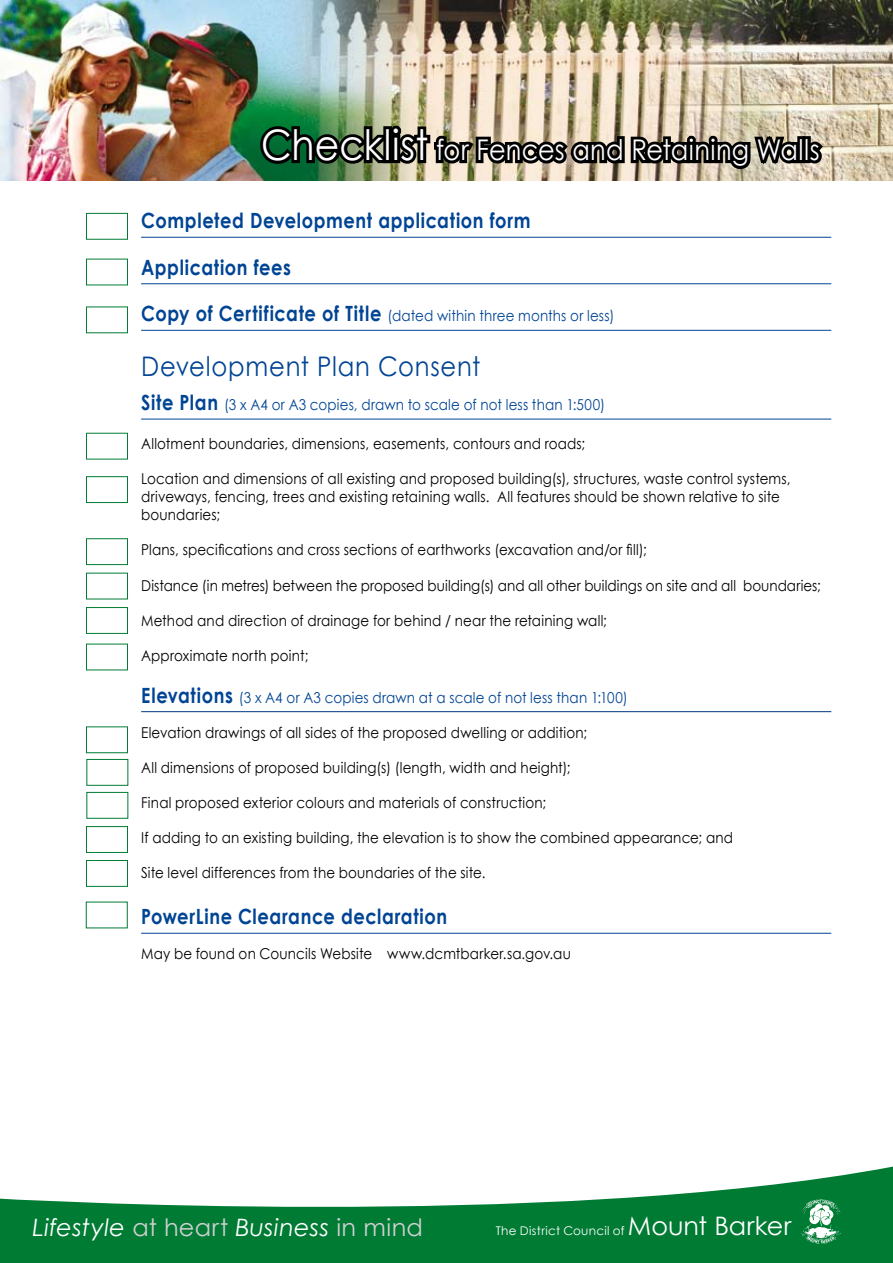
<style>
.page{position:relative;width:893px;height:1263px;background:#fff}
.page>*{position:absolute;margin:0;border:0;box-sizing:border-box;transform-origin:0 0}
.t1{font:28.5px "Century Gothic";letter-spacing:.01em;color:#fff;scale:.9 1}
.t2{font:27px "Century Gothic";letter-spacing:.03em;color:#004494;scale:.9 1}
.t3{font:italic 24px "Century Gothic";letter-spacing:.015em;color:#fff}
.t4{font:700 21px "Century Gothic";letter-spacing:.035em;color:#004494;scale:.85 1}
.t5{font:15px/18px "Century Gothic";letter-spacing:.01em;color:#000;scale:.9 1}
.t6{font:15px "Century Gothic";letter-spacing:.01em;color:#004494;scale:.9 1}
.t7{font:12px "Century Gothic";letter-spacing:.02em;color:#fff}
.s1{font-size:42px}
.s2{font-weight:700;font-size:21px}
.s3{font-style:normal;color:#cfd0d1}
.s4{font-size:25.5px}
</style>
<div class="page">
<img style="left:0;top:0;width:893px;height:181px">
<img style="left:256px;top:120px;width:571px;height:55px">
<hr style="left:141px;top:237px;width:690px;height:1px;background:#004494">
<hr style="left:141px;top:283px;width:690px;height:1px;background:#004494">
<hr style="left:141px;top:330px;width:690px;height:1px;background:#004494">
<hr style="left:141px;top:419px;width:690px;height:1px;background:#004494">
<hr style="left:141px;top:711px;width:690px;height:1px;background:#003882">
<hr style="left:141px;top:933px;width:690px;height:1px;background:#004494">
<div style="left:86px;top:307px;width:42px;height:26px;border:1px solid #007b34"></div>
<div style="left:86px;top:259px;width:42px;height:26px;border:1px solid #007b34"></div>
<div style="left:86px;top:213px;width:42px;height:27px;border:1px solid #007b34"></div>
<div style="left:86px;top:433px;width:42px;height:26px;border:1px solid #007b34"></div>
<div style="left:86px;top:476px;width:42px;height:27px;border:1px solid #007b34"></div>
<div style="left:86px;top:538px;width:42px;height:27px;border:1px solid #007b34"></div>
<div style="left:86px;top:573px;width:42px;height:26px;border:1px solid #007b34"></div>
<div style="left:86px;top:607px;width:42px;height:27px;border:1px solid #007b34"></div>
<div style="left:86px;top:644px;width:42px;height:26px;border:1px solid #007b34"></div>
<div style="left:86px;top:726px;width:42px;height:27px;border:1px solid #007b34"></div>
<div style="left:86px;top:792px;width:42px;height:27px;border:1px solid #007b34"></div>
<div style="left:86px;top:826px;width:42px;height:27px;border:1px solid #007b34"></div>
<div style="left:86px;top:860px;width:42px;height:27px;border:1px solid #007b34"></div>
<div style="left:86px;top:759px;width:42px;height:27px;border:1px solid #007b34"></div>
<svg style="left:0;top:1166px;width:893px;height:97px;fill:#007b34"></svg>
<img style="left:801px;top:1200px;width:40px;height:43px">
<h1 class="t1" style="left:261px;top:130px;width:622px"><span class="s1">Checklist</span> for Fences and Retaining Walls</h1>
<h3 class="t4" style="left:141px;top:205px;width:460px">Completed Development application form</h3>
<h3 class="t4" style="left:141px;top:251px;width:178px">Application fees</h3>
<p class="t6" style="left:141px;top:305px;width:527px"><span class="s2">Copy of Certificate of Title</span> (dated within three months or less)</p>
<h2 class="t2" style="left:141px;top:348px;width:378px">Development Plan Consent</h2>
<p class="t6" style="left:141px;top:394px;width:517px"><span class="s2">Site Plan</span> (3 x A4 or A3 copies, drawn to scale of not less than 1:500)</p>
<p class="t5" style="left:141px;top:435px;width:495px">Allotment boundaries, dimensions, easements, contours and roads;</p>
<p class="t5" style="left:141px;top:470px;width:723px">Location and dimensions of all existing and proposed building(s), structures, waste control systems, driveways, fencing, trees and existing retaining walls. All features should be shown relative to site boundaries;</p>
<p class="t5" style="left:141px;top:541px;width:563px">Plans, specifications and cross sections of earthworks (excavation and/or fill);</p>
<p class="t5" style="left:141px;top:576px;width:757px">Distance (in metres) between the proposed building(s) and all other buildings on site and all boundaries;</p>
<p class="t5" style="left:141px;top:611px;width:519px">Method and direction of drainage for behind / near the retaining wall;</p>
<p class="t5" style="left:141px;top:646px;width:187px">Approximate north point;</p>
<p class="t6" style="left:141px;top:687px;width:542px"><span class="s2">Elevations</span> (3 x A4 or A3 copies drawn at a scale of not less than 1:100)</p>
<p class="t5" style="left:141px;top:723px;width:497px">Elevation drawings of all sides of the proposed dwelling or addition;</p>
<p class="t5" style="left:141px;top:758px;width:479px">All dimensions of proposed building(s) (length, width and height);</p>
<p class="t5" style="left:141px;top:793px;width:452px">Final proposed exterior colours and materials of construction;</p>
<p class="t5" style="left:141px;top:828px;width:659px">If adding to an existing building, the elevation is to show the combined appearance; and</p>
<p class="t5" style="left:141px;top:863px;width:384px">Site level differences from the boundaries of the site.</p>
<h3 class="t4" style="left:141px;top:901px;width:362px">PowerLine Clearance declaration</h3>
<p class="t5" style="left:141px;top:945px;width:479px">May be found on Councils Website www.dcmtbarker.sa.gov.au</p>
<h3 class="t3" style="left:33px;top:1211px;width:392px">Lifestyle <span class="s3">at heart</span> Business <span class="s3">in mind</span></h3>
<p class="t7" style="left:496px;top:1222px;width:297px">The District Council of <span class="s4">Mount Barker</span></p>
</div>
